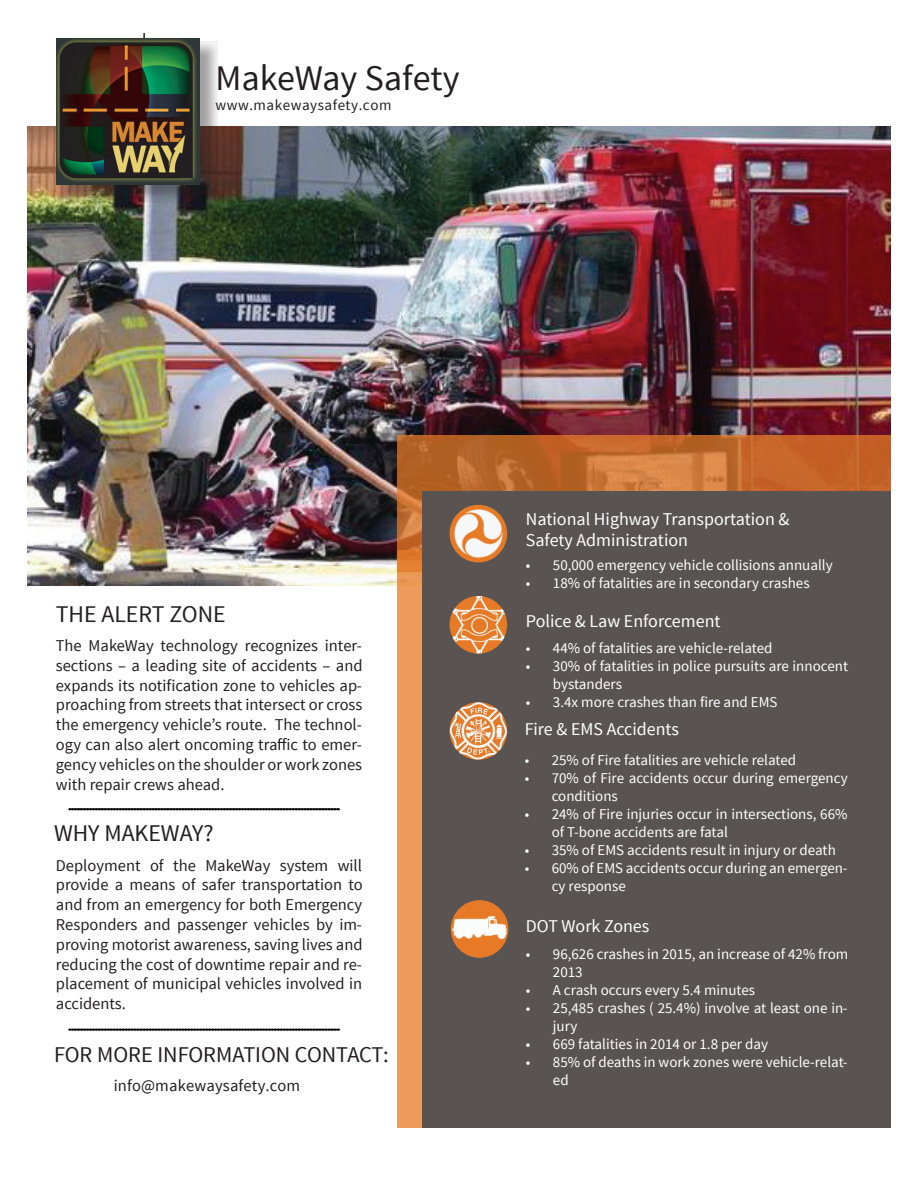
<style>
.page{position:relative;width:918px;height:1188px;background:#fff}
.page>*{position:absolute;margin:0;border:0;box-sizing:border-box;transform-origin:0 0}
.t1{font:36px "Source Sans Pro";color:#231f20}
.t2{font:24px "Source Sans Pro";letter-spacing:-.005em;color:#231f20}
.t3{font:22.5px "Source Sans Pro";color:#231f20}
.t4{font:18px/21.6px "Source Sans Pro";color:#fff}
.t5{font:16.5px/19.8px "Source Sans Pro";color:#231f20;text-align:justify}
.t6{font:15px/18px "Source Sans Pro";color:#fff}
.t7{font:15px "Source Sans Pro";letter-spacing:.035em;color:#231f20}
</style>
<div class="page">
<img style="left:27px;top:126px;width:864px;height:460px">
<div style="left:398px;top:550px;width:49px;height:578px;background:#ec9b5d"></div>
<svg style="left:398px;top:435px;width:493px;height:137px"></svg>
<hr style="left:143px;top:33px;width:2px;height:50px;background:#231f20">
<svg style="left:69px;top:808px;width:271px;height:2px"></svg>
<div style="left:422px;top:491px;width:469px;height:637px;background:#595452"></div>
<img style="left:450px;top:505px;width:57px;height:57px;border-radius:29px">
<img style="left:450px;top:596px;width:57px;height:58px;border-radius:29px">
<svg style="left:450px;top:702px;width:57px;height:58px"></svg>
<img style="left:58px;top:41px;width:160px;height:162px">
<img style="left:56px;top:39px;width:143px;height:145px">
<div style="left:451px;top:900px;width:57px;height:58px;background:#e67a27;border-radius:50%"></div>
<img style="left:451px;top:912px;width:57px;height:34px">
<svg style="left:277px;top:738px;width:10px;height:12px"></svg>
<svg style="left:69px;top:1029px;width:271px;height:1px"></svg>
<h1 class="t1" style="left:216px;top:56px;width:246px">MakeWay Safety</h1>
<p class="t7" style="left:216px;top:96px;width:177px">www.makewaysafety.com</p>
<h2 class="t2" style="left:56px;top:599px;width:171px">THE ALERT ZONE</h2>
<p class="t5" style="left:56px;top:636px;width:308px">The MakeWay technology recognizes inter&shy;sections – a leading site of accidents – and expands its notification zone to vehicles ap&shy;proaching from streets that intersect or cross the emergency vehicle’s route. The technol&shy;ogy can also alert oncoming tra ic to emer&shy;gency vehicles on the shoulder or work zones with repair crews ahead.</p>
<h2 class="t2" style="left:54px;top:818px;width:161px">WHY MAKEWAY?</h2>
<p class="t5" style="left:56px;top:855px;width:308px">Deployment of the MakeWay system will provide a means of safer transportation to and from an emergency for both Emergency Responders and passenger vehicles by im&shy;proving motorist awareness, saving lives and reducing the cost of downtime repair and re&shy;placement of municipal vehicles involved in accidents.</p>
<h3 class="t3" style="left:54px;top:1041px;width:336px">FOR MORE INFORMATION CONTACT:</h3>
<p class="t5" style="left:114px;top:1076px;width:188px">info@makewaysafety.com</p>
<p class="t4" style="left:526px;top:508px;width:265px">National Highway Transportation &amp;<br>Safety Administration</p>
<p class="t6" style="left:526px;top:556px;width:308px">• 50,000 emergency vehicle collisions annually</p>
<p class="t6" style="left:526px;top:574px;width:285px">• 18% of fatalities are in secondary crashes</p>
<p class="t4" style="left:526px;top:610px;width:196px">Police &amp; Law Enforcement</p>
<p class="t6" style="left:526px;top:639px;width:248px">• 44% of fatalities are vehicle-related</p>
<p class="t6" style="left:553px;top:657px;width:297px;text-indent:-27px">• 30% of fatalities in police pursuits are innocent bystanders</p>
<p class="t6" style="left:526px;top:693px;width:253px">• 3.4x more crashes than fire and EMS</p>
<p class="t4" style="left:525px;top:719px;width:156px">Fire &amp; EMS Accidents</p>
<p class="t6" style="left:525px;top:752px;width:273px">• 25% of Fire fatalities are vehicle related</p>
<p class="t6" style="left:552px;top:770px;width:298px;text-indent:-27px">• 70% of Fire accidents occur during emergency conditions</p>
<p class="t6" style="left:552px;top:806px;width:297px;text-indent:-27px">• 24% of Fire injuries occur in intersections, 66% of T-bone accidents are fatal</p>
<p class="t6" style="left:525px;top:842px;width:313px">• 35% of EMS accidents result in injury or death</p>
<p class="t6" style="left:552px;top:860px;width:297px;text-indent:-27px">• 60% of EMS accidents occur during an emergen&shy;cy response</p>
<p class="t4" style="left:526px;top:915px;width:125px">DOT Work Zones</p>
<p class="t6" style="left:553px;top:945px;width:297px;text-indent:-27px">• 96,626 crashes in 2015, an increase of 42% from<br>2013</p>
<p class="t6" style="left:526px;top:981px;width:231px">• A crash occurs every 5.4 minutes</p>
<p class="t6" style="left:553px;top:999px;width:296px;text-indent:-27px">• 25,485 crashes ( 25.4%) involve at least one in&shy;jury</p>
<p class="t6" style="left:526px;top:1035px;width:244px">• 669 fatalities in 2014 or 1.8 per day</p>
<p class="t6" style="left:553px;top:1053px;width:296px;text-indent:-27px">• 85% of deaths in work zones were vehicle-relat&shy;ed</p>
</div>
